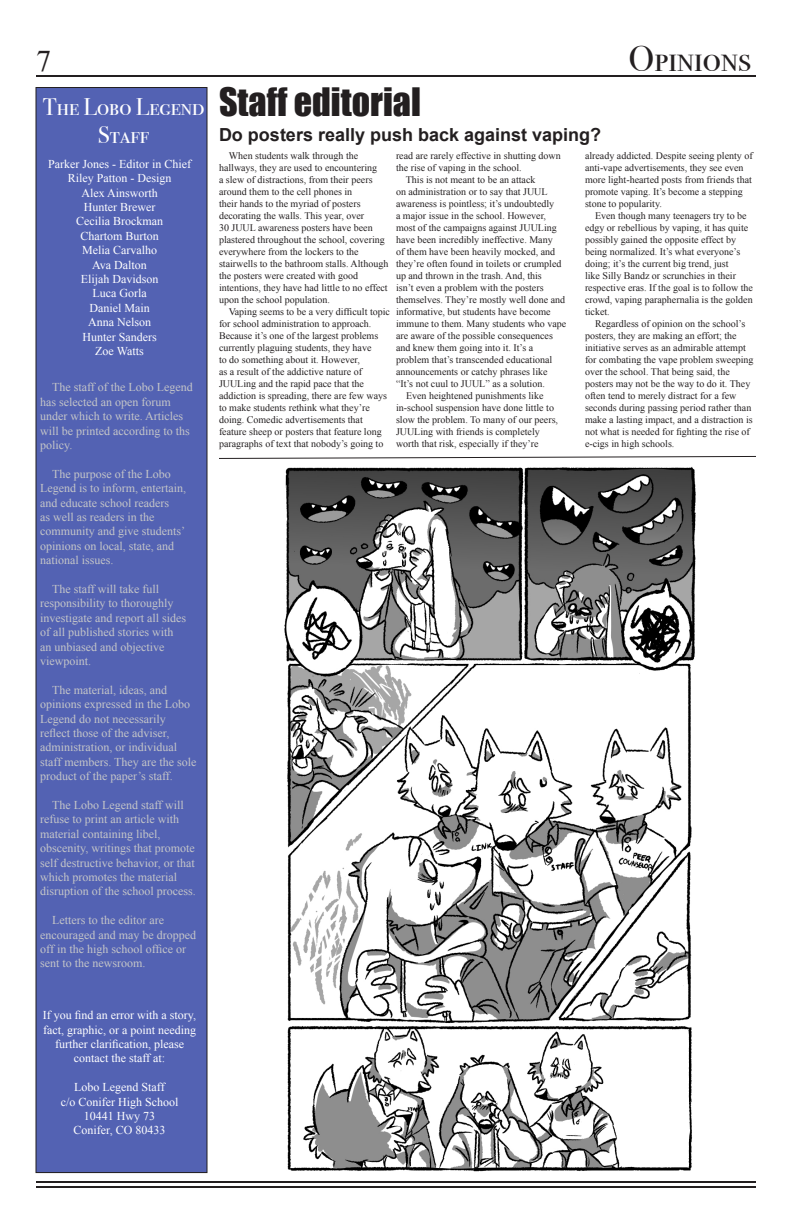
<style>
.page{position:relative;width:792px;height:1224px;background:#fff}
.page>*{position:absolute;margin:0;border:0;box-sizing:border-box;transform-origin:0 0}
.t1{font:36px "Impact";color:#231f20}
.t2{font:36px "Bodoni Svty Two SCITCTT";color:#231f20}
.t3{font:30px "Times New Roman";color:#231f20}
.t4{font:24px "Bodoni Svty Two SCITCTT";color:#fff}
.t5{font:700 18px "Arial";color:#231f20}
.t6{font:12px/14.4px "Times New Roman";color:#c5c6c8}
.t7{font:12px/14.4px "Times New Roman";color:#fff;text-align:center}
.t8{font:10px/12px "Times New Roman";color:#231f20}
</style>
<div class="page">
<hr style="left:36px;top:75px;width:720px;height:2px;background:#231f20">
<hr style="left:36px;top:1181px;width:720px;height:2px;background:#231f20">
<hr style="left:36px;top:1186px;width:720px;height:2px;background:#231f20">
<div style="left:36px;top:88px;width:171px;height:1085px;background:#5362b3"></div>
<img style="left:284px;top:466px;width:412px;height:706px">
<svg style="left:219px;top:456px;width:537px;height:3px"></svg>
<p class="t3" style="left:36px;top:41px;width:16px">7</p>
<p class="t2" style="left:629px;top:38px;width:124px">Opinions</p>
<p class="t4" style="left:43px;top:92px;width:163px">The Lobo Legend</p>
<p class="t4" style="left:98px;top:121px;width:53px">Staff</p>
<p class="t7" style="left:48px;top:156px;width:144px">Parker Jones - Editor in Chief</p>
<p class="t7" style="left:68px;top:171px;width:105px">Riley Patton - Design</p>
<p class="t7" style="left:81px;top:185px;width:78px">Alex Ainsworth</p>
<p class="t7" style="left:84px;top:200px;width:73px">Hunter Brewer</p>
<p class="t7" style="left:76px;top:214px;width:88px">Cecilia Brockman</p>
<p class="t7" style="left:80px;top:228px;width:80px">Chartom Burton</p>
<p class="t7" style="left:82px;top:243px;width:76px">Melia Carvalho</p>
<p class="t7" style="left:92px;top:257px;width:56px">Ava Dalton</p>
<p class="t7" style="left:81px;top:272px;width:79px">Elijah Davidson</p>
<p class="t7" style="left:92px;top:286px;width:56px">Luca Gorla</p>
<p class="t7" style="left:89px;top:300px;width:62px">Daniel Main</p>
<p class="t7" style="left:88px;top:315px;width:64px">Anna Nelson</p>
<p class="t7" style="left:82px;top:329px;width:76px">Hunter Sanders</p>
<p class="t7" style="left:95px;top:344px;width:50px">Zoe Watts</p>
<p class="t6" style="left:40px;top:380px;width:154px;text-indent:12px">The staff of the Lobo Legend has selected an open forum under which to write. Articles will be printed according to ths policy.</p>
<p class="t6" style="left:52px;top:466px;width:120px">The purpose of the Lobo</p>
<p class="t6" style="left:40px;top:481px;width:147px">Legend is to inform, entertain, and educate school readers<br>as well as readers in the community and give students’ opinions on local, state, and national issues.</p>
<p class="t6" style="left:52px;top:582px;width:109px">The staff will take full</p>
<p class="t6" style="left:40px;top:596px;width:147px">responsibility to thoroughly investigate and report all sides of all published stories with an unbiased and objective viewpoint.</p>
<p class="t6" style="left:40px;top:682px;width:158px;text-indent:12px">The material, ideas, and opinions expressed in the Lobo<br>Legend do not necessarily reflect those of the adviser, administration, or individual staff members. They are the sole product of the paper’s staff.</p>
<p class="t6" style="left:40px;top:798px;width:145px;text-indent:12px">The Lobo Legend staff will refuse to print an article with material containing libel,</p>
<p class="t6" style="left:40px;top:841px;width:157px">obscenity, writings that promote self destructive behavior, or that which promotes the material disruption of the school process.</p>
<p class="t6" style="left:52px;top:913px;width:113px">Letters to the editor are</p>
<p class="t6" style="left:40px;top:927px;width:157px">encouraged and may be dropped off in the high school office or sent to the newsroom.</p>
<p class="t1" style="left:219px;top:74px;width:203px">Staff editorial</p>
<p class="t5" style="left:219px;top:123px;width:384px">Do posters really push back against vaping?</p>
<p class="t8" style="left:219px;top:150px;width:171px;text-indent:10px">When students walk through the hallways, they are used to encountering<br>a slew of distractions, from their peers around them to the cell phones in<br>their hands to the myriad of posters decorating the walls. This year, over<br>30 JUUL awareness posters have been plastered throughout the school, covering everywhere from the lockers to the stairwells to the bathroom stalls. Although the posters were created with good intentions, they have had little to no effect upon the school population.</p>
<p class="t8" style="left:219px;top:306px;width:173px;text-indent:10px">Vaping seems to be a very difficult topic for school administration to approach.<br>Because it’s one of the largest problems currently plaguing students, they have<br>to do something about it. However,<br>as a result of the addictive nature of JUULing and the rapid pace that the addiction is spreading, there are few ways to make students rethink what they’re doing. Comedic advertisements that feature sheep or posters that feature long paragraphs of text that nobody’s going to</p>
<p class="t8" style="left:396px;top:150px;width:166px">read are rarely effective in shutting down the rise of vaping in the school.</p>
<p class="t8" style="left:396px;top:174px;width:172px;text-indent:10px">This is not meant to be an attack<br>on administration or to say that JUUL awareness is pointless; it’s undoubtedly<br>a major issue in the school. However, most of the campaigns against JUULing have been incredibly ineffective. Many<br>of them have been heavily mocked, and they’re often found in toilets or crumpled up and thrown in the trash. And, this<br>isn’t even a problem with the posters themselves. They’re mostly well done and informative, but students have become immune to them. Many students who vape are aware of the possible consequences and knew them going into it. It’s a problem that’s transcended educational announcements or catchy phrases like “It’s not cuul to JUUL” as a solution.</p>
<p class="t8" style="left:396px;top:390px;width:164px;text-indent:10px">Even heightened punishments like in-school suspension have done little to slow the problem. To many of our peers, JUULing with friends is completely worth that risk, especially if they’re</p>
<p class="t8" style="left:585px;top:150px;width:169px">already addicted. Despite seeing plenty of anti-vape advertisements, they see even more light-hearted posts from friends that promote vaping. It’s become a stepping stone to popularity.</p>
<p class="t8" style="left:585px;top:210px;width:170px;text-indent:10px">Even though many teenagers try to be edgy or rebellious by vaping, it has quite possibly gained the opposite effect by being normalized. It’s what everyone’s doing; it’s the current big trend, just<br>like Silly Bandz or scrunchies in their respective eras. If the goal is to follow the crowd, vaping paraphernalia is the golden ticket.</p>
<p class="t8" style="left:585px;top:318px;width:170px;text-indent:10px">Regardless of opinion on the school’s posters, they are making an effort; the initiative serves as an admirable attempt for combating the vape problem sweeping over the school. That being said, the posters may not be the way to do it. They often tend to merely distract for a few seconds during passing period rather than make a lasting impact, and a distraction is not what is needed for fighting the rise of e-cigs in high schools.</p>
<p class="t7" style="left:43px;top:1008px;width:155px">If you find an error with a story, fact, graphic, or a point needing further clarification, please</p>
<p class="t7" style="left:74px;top:1051px;width:93px">contact the staff at:</p>
<p class="t7" style="left:74px;top:1080px;width:92px">Lobo Legend Staff</p>
<p class="t7" style="left:61px;top:1094px;width:119px">c/o Conifer High School</p>
<p class="t7" style="left:84px;top:1109px;width:73px">10441 Hwy 73</p>
<p class="t7" style="left:74px;top:1123px;width:93px">Conifer, CO 80433</p>
</div>
